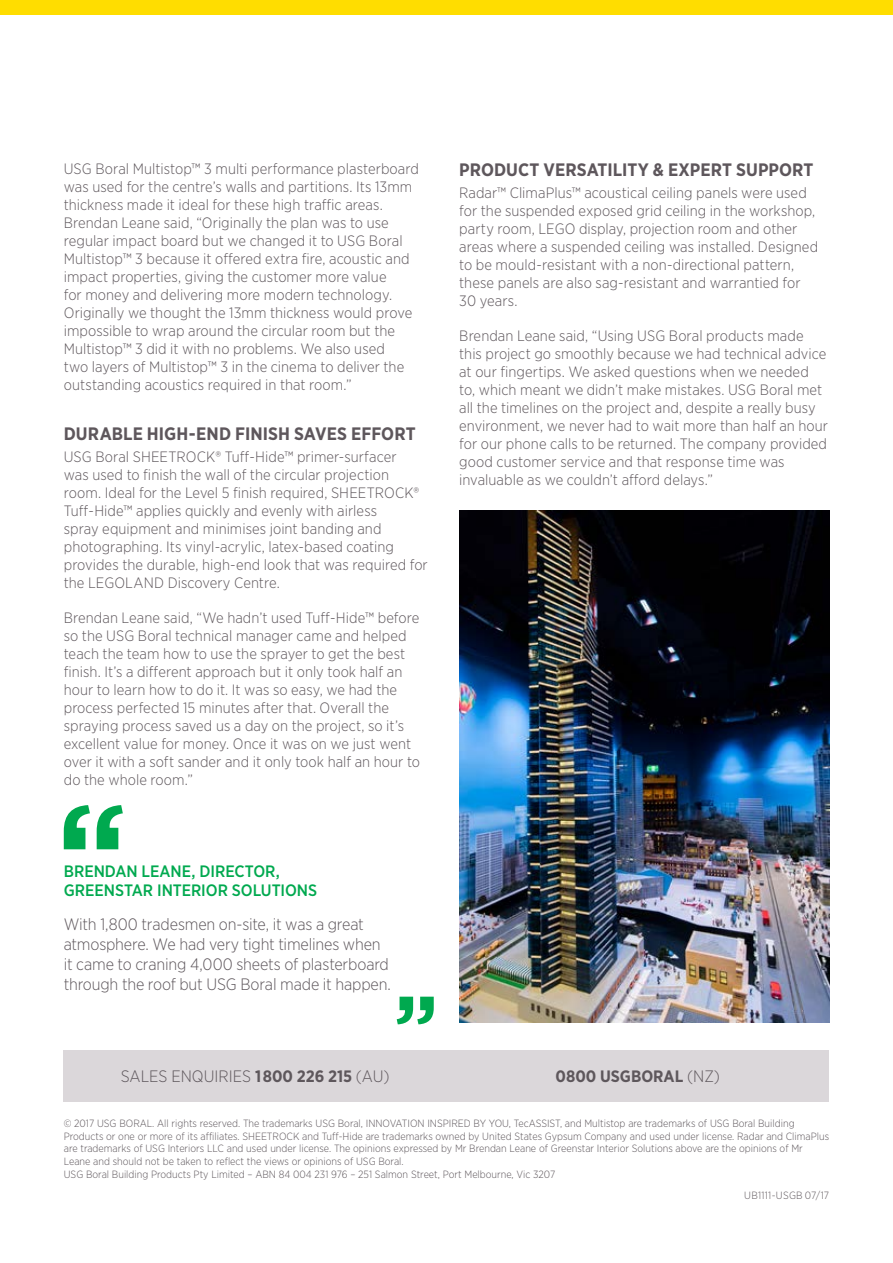
<style>
.page{position:relative;width:893px;height:1263px;background:#fff}
.page>*{position:absolute;margin:0;border:0;box-sizing:border-box;transform-origin:0 0}
.t1{font:700 18px "Gotham Narrow";letter-spacing:.005em;color:#5e575c}
.t2{font:300 16.5px/19.8px "Gotham Narrow";letter-spacing:-.01em;color:#5e575c}
.t3{font:500 16.5px/19.8px "Gotham Narrow";letter-spacing:-.005em;color:#00a94f}
.t4{font:700 16.5px "Gotham Narrow";color:#5e575c}
.t5{font:300 15px/18px "Gotham Narrow";letter-spacing:.005em;color:#5e575c}
.t6{font:300 10.5px/12.6px "Gotham Narrow";color:#5e575c}
.t7{font:300 10.5px "Gotham Narrow";letter-spacing:.025em;color:#5e575c}
.s1{font-weight:700}
.s2{font-weight:300}
</style>
<div class="page">
<div style="left:64px;top:1050px;width:765px;height:51px;background:#dbd7da"></div>
<div style="left:0;top:0;width:893px;height:15px;background:#fd0"></div>
<svg style="left:64px;top:805px;width:59px;height:44px"></svg>
<img style="left:459px;top:511px;width:370px;height:511px">
<svg style="left:397px;top:997px;width:37px;height:27px"></svg>
<p class="t5" style="left:64px;top:159px;width:357px">USG Boral Multistop™ 3 multi performance plasterboard was used for the centre’s walls and partitions. Its 13mm thickness made it ideal for these high traffic areas.<br>Brendan Leane said, “Originally the plan was to use regular impact board but we changed it to USG Boral Multistop™ 3 because it offered extra fire, acoustic and impact properties, giving the customer more value<br>for money and delivering more modern technology.<br>Originally we thought the 13mm thickness would prove impossible to wrap around the circular room but the Multistop™ 3 did it with no problems. We also used<br>two layers of Multistop™ 3 in the cinema to deliver the outstanding acoustics required in that room.”</p>
<p class="t1" style="left:64px;top:422px;width:353px">DURABLE HIGH-END FINISH SAVES EFFORT</p>
<p class="t5" style="left:64px;top:448px;width:366px">USG Boral SHEETROCK® Tuff-Hide™ primer-surfacer<br>was used to finish the wall of the circular projection room. Ideal for the Level 5 finish required, SHEETROCK® Tuff-Hide™ applies quickly and evenly with airless<br>spray equipment and minimises joint banding and photographing. Its vinyl-acrylic, latex-based coating provides the durable, high-end look that was required for the LEGOLAND Discovery Centre.</p>
<p class="t5" style="left:64px;top:609px;width:358px">Brendan Leane said, “We hadn’t used Tuff-Hide™ before so the USG Boral technical manager came and helped teach the team how to use the sprayer to get the best finish. It’s a different approach but it only took half an hour to learn how to do it. It was so easy, we had the process perfected 15 minutes after that. Overall the spraying process saved us a day on the project, so it’s excellent value for money. Once it was on we just went over it with a soft sander and it only took half an hour to do the whole room.”</p>
<p class="t3" style="left:64px;top:861px;width:255px">BRENDAN LEANE, DIRECTOR,<br>GREENSTAR INTERIOR SOLUTIONS</p>
<p class="t2" style="left:64px;top:914px;width:329px">With 1,800 tradesmen on-site, it was a great atmosphere. We had very tight timelines when it came to craning 4,000 sheets of plasterboard through the roof but USG Boral made it happen.</p>
<p class="t1" style="left:459px;top:158px;width:356px">PRODUCT VERSATILITY &amp; EXPERT SUPPORT</p>
<p class="t5" style="left:459px;top:184px;width:360px">Radar™ ClimaPlus™ acoustical ceiling panels were used for the suspended exposed grid ceiling in the workshop, party room, LEGO display, projection room and other areas where a suspended ceiling was installed. Designed to be mould-resistant with a non-directional pattern, these panels are also sag-resistant and warrantied for 30 years.</p>
<p class="t5" style="left:459px;top:327px;width:370px">Brendan Leane said, “Using USG Boral products made this project go smoothly because we had technical advice at our fingertips. We asked questions when we needed to, which meant we didn’t make mistakes. USG Boral met all the timelines on the project and, despite a really busy environment, we never had to wait more than half an hour for our phone calls to be returned. The company provided good customer service and that response time was invaluable as we couldn’t afford delays.”</p>
<p class="t2" style="left:121px;top:1066px;width:270px">SALES ENQUIRIES <span class="s1">1800 226 215</span> (AU)</p>
<p class="t4" style="left:556px;top:1066px;width:166px">0800 USGBORAL <span class="s2">(NZ)</span></p>
<p class="t6" style="left:64px;top:1117px;width:767px">© 2017 USG BORAL. All rights reserved. The trademarks USG Boral, INNOVATION INSPIRED BY YOU, TecASSIST, and Multistop are trademarks of USG Boral Building Products or one or more of its affiliates. SHEETROCK and Tuff-Hide are trademarks owned by United States Gypsum Company and used under license. Radar and ClimaPlus are trademarks of USG Interiors LLC and used under license. The opinions expressed by Mr Brendan Leane of Greenstar Interior Solutions above are the opinions of Mr Leane and should not be taken to reflect the views or opinions of USG Boral.<br>USG Boral Building Products Pty Limited – ABN 84 004 231 976 – 251 Salmon Street, Port Melbourne, Vic 3207</p>
<p class="t7" style="left:744px;top:1188px;width:86px">UB1111-USGB 07/17</p>
</div>
